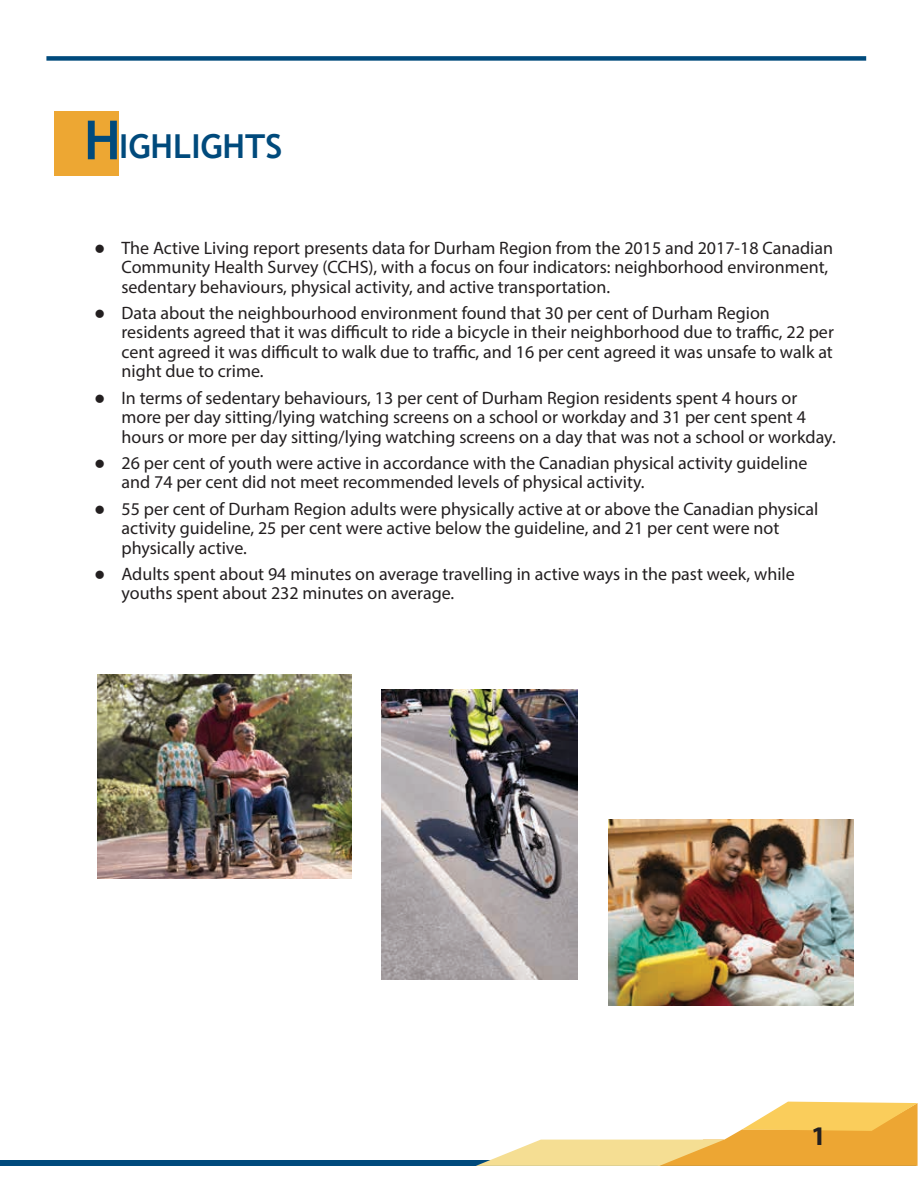
<style>
.page{position:relative;width:918px;height:1188px;background:#fff}
.page>*{position:absolute;margin:0;border:0;box-sizing:border-box;transform-origin:0 0}
.t1{font:700 33px "Trebuchet MS";color:#004a7c}
.t2{font:700 27px "Myriad Pro";color:#231f20}
.t3{font:18px/19.5px "Myriad Pro";color:#231f20}
.s1{font-size:54px}
</style>
<div class="page">
<div style="left:0;top:1160px;width:916px;height:6px;background:#004a7c"></div>
<svg style="left:476px;top:1102px;width:442px;height:64px"></svg>
<img style="left:608px;top:819px;width:246px;height:187px">
<img style="left:382px;top:689px;width:196px;height:290px">
<img style="left:98px;top:674px;width:253px;height:205px">
<div style="left:54px;top:111px;width:65px;height:65px;background:#eda733"></div>
<div style="left:46px;top:56px;width:820px;height:5px;background:#004a7c"></div>
<h1 class="t1" style="left:84px;top:125px;width:200px"><span class="s1">H</span>IGHLIGHTS</h1>
<p class="t3" style="left:122px;top:238px;width:713px">The Active Living report presents data for Durham Region from the 2015 and 2017-18 Canadian<br>Community Health Survey (CCHS), with a focus on four indicators: neighborhood environment, sedentary behaviours, physical activity, and active transportation.</p>
<p class="t3" style="left:122px;top:303px;width:714px">Data about the neighbourhood environment found that 30 per cent of Durham Region residents agreed that it was difficult to ride a bicycle in their neighborhood due to traffic, 22 per cent agreed it was difficult to walk due to traffic, and 16 per cent agreed it was unsafe to walk at night due to crime.</p>
<p class="t3" style="left:122px;top:388px;width:716px">In terms of sedentary behaviours, 13 per cent of Durham Region residents spent 4 hours or more per day sitting/lying watching screens on a school or workday and 31 per cent spent 4 hours or more per day sitting/lying watching screens on a day that was not a school or workday.</p>
<p class="t3" style="left:122px;top:453px;width:687px">26 per cent of youth were active in accordance with the Canadian physical activity guideline and 74 per cent did not meet recommended levels of physical activity.</p>
<p class="t3" style="left:122px;top:499px;width:699px">55 per cent of Durham Region adults were physically active at or above the Canadian physical activity guideline, 25 per cent were active below the guideline, and 21 per cent were not physically active.</p>
<p class="t3" style="left:122px;top:564px;width:675px">Adults spent about 94 minutes on average travelling in active ways in the past week, while youths spent about 232 minutes on average.</p>
<h2 class="t2" style="left:811px;top:1118px;width:16px">1</h2>
</div>
